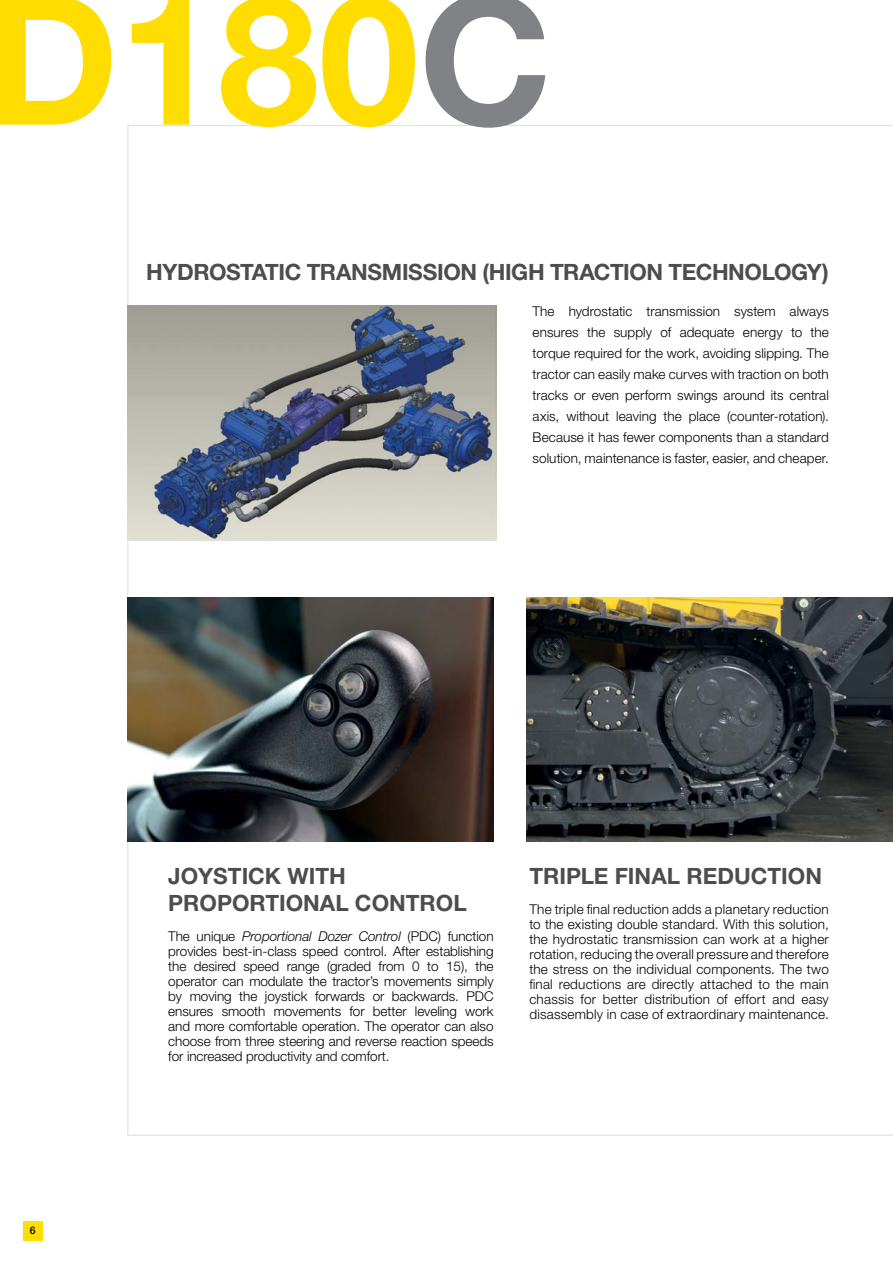
<style>
.page{position:relative;width:893px;height:1263px;background:#fff}
.page>*{position:absolute;margin:0;border:0;box-sizing:border-box;transform-origin:0 0}
.t1{font:700 180px "Helvetica Neue LT Std";color:#fd0}
.t2{font:700 22.5px/27px "Helvetica Neue LT Std";letter-spacing:-.005em;color:#4d4d4f}
.t3{font:300 13.5px/15px "Helvetica Neue LT Std";letter-spacing:.005em;color:#000;text-align:justify}
.t4{font:500 10.5px "Helvetica Neue LT Std";color:#000}
.s1{color:#808285}
.s2{font-style:italic}
</style>
<div class="page">
<div style="left:23px;top:1221px;width:20px;height:19px;background:#fd0"></div>
<img style="left:128px;top:597px;width:366px;height:245px">
<img style="left:526px;top:597px;width:367px;height:245px">
<img style="left:128px;top:306px;width:369px;height:235px">
<h1 class="t1" style="left:-15px;top:-51px;width:568px">D180<span class="s1">C</span></h1>
<h2 class="t2" style="left:146px;top:258px;width:684px">HYDROSTATIC TRANSMISSION (HIGH TRACTION TECHNOLOGY)</h2>
<p class="t3" style="left:533px;top:300px;width:298px;line-height:21px">The hydrostatic transmission system always ensures the supply of adequate energy to the torque required for the work, avoiding slipping. The tractor can easily make curves with traction on both tracks or even perform swings around its central axis, without leaving the place (counter-rotation).<br>Because it has fewer components than a standard solution, maintenance is faster, easier, and cheaper.</p>
<p class="t4" style="left:30px;top:1224px;width:7px">6</p>
<h2 class="t2" style="left:168px;top:862px;width:300px">JOYSTICK WITH<br>PROPORTIONAL CONTROL</h2>
<p class="t3" style="left:168px;top:928px;width:327px">The unique <span class="s2">Proportional Dozer Control</span> (PDC) function provides best-in-class speed control. After establishing the desired speed range (graded from 0 to 15), the operator can modulate the tractor’s movements simply by moving the joystick forwards or backwards. PDC ensures smooth movements for better leveling work and more comfortable operation. The operator can also choose from three steering and reverse reaction speeds for increased productivity and comfort.</p>
<h2 class="t2" style="left:529px;top:862px;width:294px">TRIPLE FINAL REDUCTION</h2>
<p class="t3" style="left:529px;top:901px;width:301px">The triple final reduction adds a planetary reduction to the existing double standard. With this solution, the hydrostatic transmission can work at a higher rotation, reducing the overall pressure and therefore the stress on the individual components. The two final reductions are directly attached to the main chassis for better distribution of effort and easy disassembly in case of extraordinary maintenance.</p>
</div>
